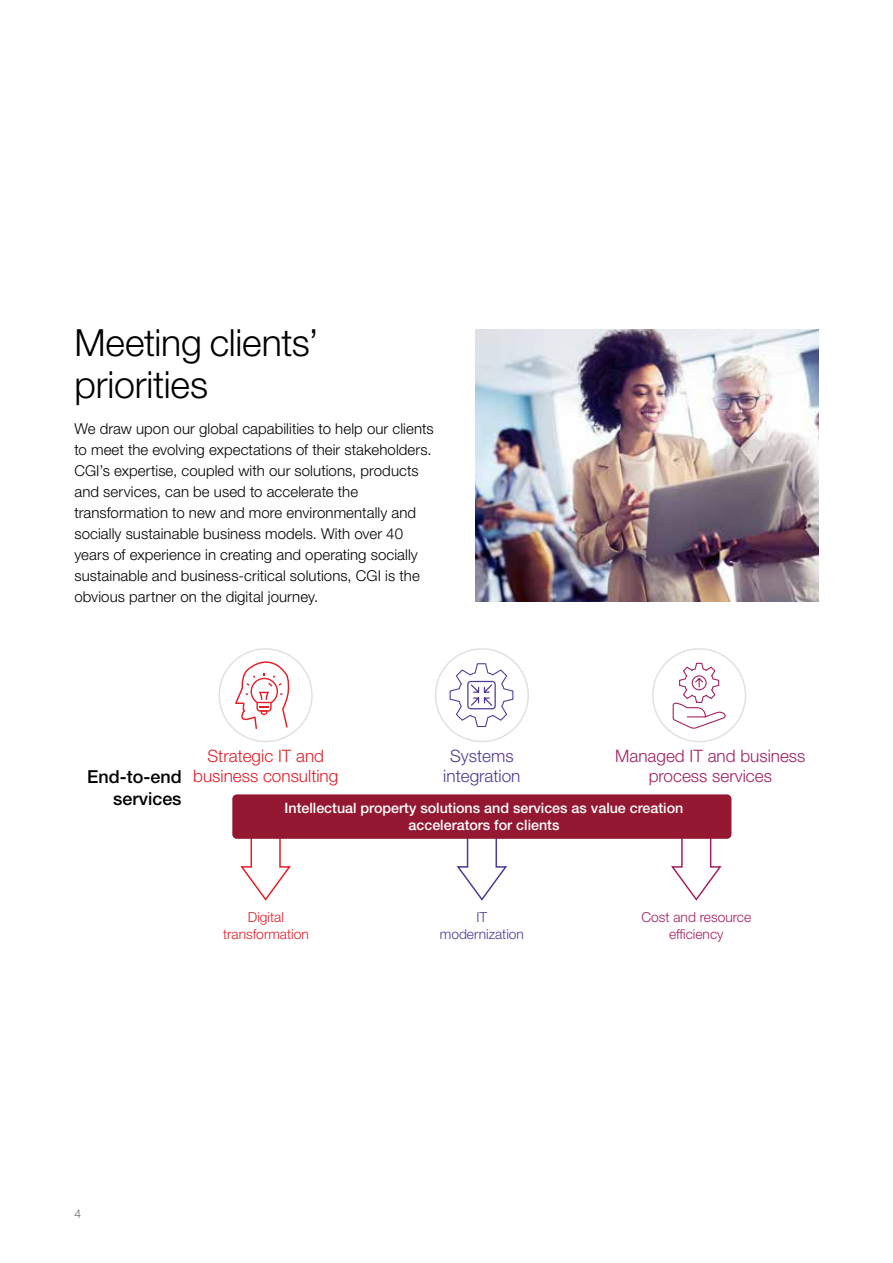
<style>
.page{position:relative;width:893px;height:1263px;background:#fff}
.page>*{position:absolute;margin:0;border:0;box-sizing:border-box;transform-origin:0 0}
.t1{font:300 37.5px/41.2px "Helvetica Neue LT Pro";letter-spacing:-.005em;color:#000}
.t2{font:500 18px/21.6px "Helvetica Neue LT Pro";color:#000;text-align:right}
.t3{font:300 17.1px/20.5px "Helvetica Neue LT Pro";color:#a41f61;text-align:center}
.t4{font:300 17.1px/20.5px "Helvetica Neue LT Pro";color:#e21e28;text-align:center}
.t5{font:300 17.1px/20.5px "Helvetica Neue LT Pro";color:#4e3996;text-align:center}
.t6{font:300 15px/21px "Helvetica Neue LT Pro";letter-spacing:.005em;color:#000}
.t7{font:500 14.25px/17.1px "Helvetica Neue LT Pro";color:#fff;text-align:center}
.t8{font:300 13.8px/16.5px "Helvetica Neue LT Pro";color:#a41f61;text-align:center}
.t9{font:300 13.8px/16.5px "Helvetica Neue LT Pro";color:#e21e28;text-align:center}
.t10{font:300 13.8px/16.5px "Helvetica Neue LT Pro";color:#4e3996;text-align:center}
.t11{font:300 12px "Helvetica Neue LT Pro";color:#636466}
</style>
<div class="page">
<img style="left:476px;top:330px;width:343px;height:272px">
<svg style="left:240px;top:839px;width:51px;height:62px"></svg>
<svg style="left:456px;top:839px;width:51px;height:62px"></svg>
<svg style="left:671px;top:839px;width:51px;height:62px"></svg>
<div style="left:232px;top:794px;width:499px;height:45px;background:#951832;border-radius:5px"></div>
<svg style="left:218px;top:648px;width:528px;height:94px"></svg>
<svg style="left:234px;top:650px;width:58px;height:80px"></svg>
<svg style="left:449px;top:663px;width:65px;height:64px"></svg>
<svg style="left:672px;top:662px;width:55px;height:68px"></svg>
<h1 class="t1" style="left:74px;top:322px;width:246px">Meeting clients’ priorities</h1>
<p class="t6" style="left:74px;top:417px;width:361px">We draw upon our global capabilities to help our clients to meet the evolving expectations of their stakeholders.<br>CGI’s expertise, coupled with our solutions, products and services, can be used to accelerate the transformation to new and more environmentally and socially sustainable business models. With over 40 years of experience in creating and operating socially sustainable and business-critical solutions, CGI is the obvious partner on the digital journey.</p>
<p class="t2" style="left:87px;top:766px;width:96px">End-to-end services</p>
<p class="t4" style="left:193px;top:745px;width:147px">Strategic IT and business consulting</p>
<p class="t5" style="left:443px;top:745px;width:79px">Systems integration</p>
<p class="t3" style="left:615px;top:745px;width:192px">Managed IT and business process services</p>
<p class="t7" style="left:285px;top:799px;width:400px">Intellectual property solutions and services as value creation accelerators for clients</p>
<p class="t9" style="left:223px;top:909px;width:87px">Digital transformation</p>
<p class="t10" style="left:440px;top:909px;width:86px">IT modernization</p>
<p class="t8" style="left:641px;top:909px;width:111px">Cost and resource efficiency</p>
<p class="t11" style="left:74px;top:1207px;width:8px">4</p>
</div>
